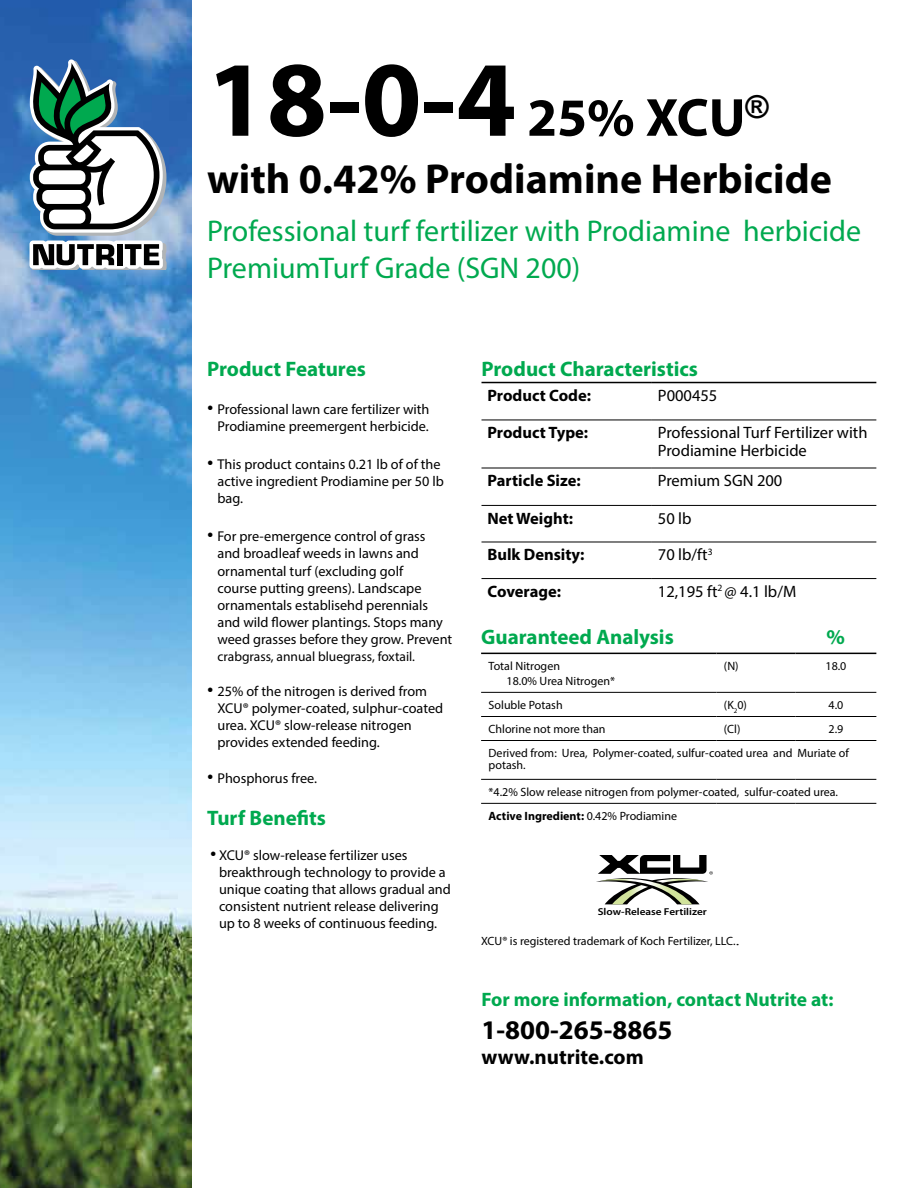
<style>
.page{position:relative;width:918px;height:1188px;background:#fff}
.page>*{position:absolute;margin:0;border:0;box-sizing:border-box;transform-origin:0 0}
.t1{font:700 108px "Myriad Pro";color:#000}
.t2{font:700 42px "Myriad Pro";color:#000}
.t3{font:30px/37.5px "Myriad Pro";color:#00a94f}
.t4{font:700 27px "Myriad Pro";color:#000}
.t5{font:700 21px "Myriad Pro";color:#00a94f}
.t6{font:700 21px "Myriad Pro";color:#000}
.t7{font:700 19.5px "Myriad Pro";color:#00a94f}
.t8{font:16.5px/18px "Myriad Pro";color:#000}
.t9{font:700 16.5px "Myriad Pro";color:#000}
.t10{font:14.25px/17.1px "Myriad Pro";color:#000}
.t11{font:13.5px "Myriad Pro";color:#000}
.t12{font:12px/24px "Myriad Pro";color:#000}
.t13{font:600 10.05px "Myriad Pro";color:#000;scale:1.12 1}
.s1{font-size:54px}
.s2{font-family:"Calisto";font-size:18px}
.s3{font-weight:700}
.s4{font-family:"Times New Roman";font-size:18px}
</style>
<div class="page">
<img style="left:0;top:0;width:191px;height:1188px">
<svg style="left:30px;top:59px;width:137px;height:211px"></svg>
<hr style="left:481px;top:653px;width:235px;height:1px;background:#000">
<hr style="left:716px;top:653px;width:80px;height:1px;background:#000">
<hr style="left:796px;top:653px;width:80px;height:1px;background:#000">
<hr style="left:481px;top:692px;width:235px;height:1px;background:#000">
<hr style="left:716px;top:692px;width:80px;height:1px;background:#000">
<hr style="left:796px;top:692px;width:80px;height:1px;background:#000">
<hr style="left:481px;top:716px;width:235px;height:1px;background:#000">
<hr style="left:716px;top:716px;width:80px;height:1px;background:#000">
<hr style="left:796px;top:716px;width:80px;height:1px;background:#000">
<hr style="left:481px;top:740px;width:235px;height:1px;background:#000">
<hr style="left:716px;top:740px;width:80px;height:1px;background:#000">
<hr style="left:796px;top:740px;width:80px;height:1px;background:#000">
<hr style="left:481px;top:779px;width:235px;height:1px;background:#000">
<hr style="left:716px;top:779px;width:80px;height:1px;background:#000">
<hr style="left:796px;top:779px;width:80px;height:1px;background:#000">
<hr style="left:481px;top:803px;width:235px;height:1px;background:#000">
<hr style="left:716px;top:803px;width:80px;height:1px;background:#000">
<hr style="left:796px;top:803px;width:80px;height:1px;background:#000">
<hr style="left:482px;top:542px;width:170px;height:1px;background:#000">
<hr style="left:652px;top:542px;width:224px;height:1px;background:#000">
<hr style="left:482px;top:578px;width:170px;height:1px;background:#000">
<hr style="left:652px;top:578px;width:224px;height:1px;background:#000">
<hr style="left:482px;top:468px;width:170px;height:1px;background:#000">
<hr style="left:652px;top:468px;width:224px;height:1px;background:#000">
<hr style="left:482px;top:505px;width:170px;height:1px;background:#000">
<hr style="left:652px;top:505px;width:224px;height:1px;background:#000">
<hr style="left:482px;top:382px;width:170px;height:1px;background:#000">
<hr style="left:652px;top:382px;width:224px;height:1px;background:#000">
<hr style="left:482px;top:420px;width:170px;height:1px;background:#000">
<hr style="left:652px;top:420px;width:224px;height:1px;background:#000">
<svg style="left:596px;top:855px;width:117px;height:49px"></svg>
<h1 class="t1" style="left:207px;top:29px;width:563px">18-0-4 <span class="s1">25% XCU</span><sup>®</sup></h1>
<h2 class="t2" style="left:207px;top:151px;width:626px">with 0.42% Prodiamine Herbicide</h2>
<h3 class="t3" style="left:207px;top:211px;width:656px">Professional turf fertilizer with Prodiamine herbicide<br>PremiumTurf Grade (SGN 200)</h3>
<h3 class="t5" style="left:207px;top:355px;width:161px">Product Features</h3>
<p class="t10" style="left:207px;top:400px;width:224px;text-align:right"><span class="s2">•</span> Professional lawn care fertilizer with<br>Prodiamine preemergent herbicide.</p>
<p class="t10" style="left:218px;top:455px;width:228px;text-indent:-10px"><span class="s2">•</span> This product contains 0.21 lb of of the active ingredient Prodiamine per 50 lb bag.</p>
<p class="t10" style="left:218px;top:528px;width:236px;text-indent:-10px"><span class="s2">•</span> For pre-emergence control of grass<br>and broadleaf weeds in lawns and ornamental turf (excluding golf<br>course putting greens). Landscape ornamentals establisehd perennials and wild flower plantings. Stops many weed grasses before they grow. Prevent</p>
<p class="t11" style="left:218px;top:648px;width:199px">crabgrass, annual bluegrass, foxtail.</p>
<p class="t10" style="left:218px;top:683px;width:227px;text-indent:-10px"><span class="s2">•</span> 25% of the nitrogen is derived from XCU® polymer-coated, sulphur-coated urea. XCU® slow-release nitrogen provides extended feeding.</p>
<p class="t10" style="left:207px;top:769px;width:112px"><span class="s2">•</span> Phosphorus free.</p>
<h3 class="t5" style="left:207px;top:804px;width:121px">Turf Benefits</h3>
<p class="t10" style="left:219px;top:846px;width:233px;text-indent:-9px"><span class="s2">•</span> XCU® slow-release fertilizer uses breakthrough technology to provide a unique coating that allows gradual and consistent nutrient release delivering up to 8 weeks of continuous feeding.</p>
<h3 class="t5" style="left:482px;top:355px;width:218px">Product Characteristics</h3>
<p class="t9" style="left:488px;top:385px;width:105px">Product Code:</p>
<p class="t8" style="left:658px;top:386px;width:61px">P000455</p>
<p class="t9" style="left:488px;top:422px;width:102px">Product Type:</p>
<p class="t8" style="left:658px;top:424px;width:211px">Professional Turf Fertilizer with<br>Prodiamine Herbicide</p>
<p class="t9" style="left:488px;top:470px;width:95px">Particle Size:</p>
<p class="t8" style="left:658px;top:472px;width:126px">Premium SGN 200</p>
<p class="t9" style="left:488px;top:507px;width:87px">Net Weight:</p>
<p class="t8" style="left:658px;top:509px;width:35px">50 lb</p>
<p class="t9" style="left:488px;top:544px;width:99px">Bulk Density:</p>
<p class="t8" style="left:658px;top:546px;width:56px">70 lb/ft<sup>3</sup></p>
<p class="t9" style="left:488px;top:581px;width:75px">Coverage:</p>
<p class="t8" style="left:658px;top:582px;width:140px">12,195 ft<sup>2</sup> @ 4.1 lb/M</p>
<h3 class="t5" style="left:481px;top:623px;width:194px">Guaranteed Analysis</h3>
<h3 class="t5" style="left:827px;top:623px;width:20px">%</h3>
<p class="t12" style="left:507px;top:658px;width:110px;line-height:15px;text-indent:-18px">Total Nitrogen<br>18.0% Urea Nitrogen*</p>
<p class="t12" style="left:724px;top:654px;width:16px">(N)</p>
<p class="t12" style="left:826px;top:654px;width:22px">18.0</p>
<p class="t12" style="left:489px;top:693px;width:76px">Soluble Potash</p>
<p class="t12" style="left:724px;top:693px;width:25px">(K<sub>2</sub>0)</p>
<p class="t12" style="left:829px;top:693px;width:16px">4.0</p>
<p class="t12" style="left:489px;top:717px;width:118px">Chlorine not more than</p>
<p class="t12" style="left:724px;top:717px;width:18px">(Cl)</p>
<p class="t12" style="left:489px;top:717px;width:362px;text-indent:340px">2.9<br>Derived from: Urea, Polymer-coated, sulfur-coated urea and Muriate of</p>
<p class="t12" style="left:489px;top:753px;width:39px">potash.</p>
<p class="t12" style="left:489px;top:780px;width:351px">*4.2% Slow release nitrogen from polymer-coated, sulfur-coated urea.<br><span class="s3">Active Ingredient:</span> 0.42% Prodiamine</p>
<p class="t13" style="left:598px;top:906px;width:99px">Slow-Release Fertilizer</p>
<p class="t12" style="left:481px;top:929px;width:260px">XCU® is registered trademark of Koch Fertilizer, LLC.<span class="s4">.</span></p>
<h3 class="t7" style="left:482px;top:987px;width:354px">For more information, contact Nutrite at:</h3>
<h3 class="t4" style="left:482px;top:1012px;width:192px">1-800-265-8865</h3>
<h3 class="t6" style="left:482px;top:1043px;width:164px">www.nutrite.com</h3>
</div>
